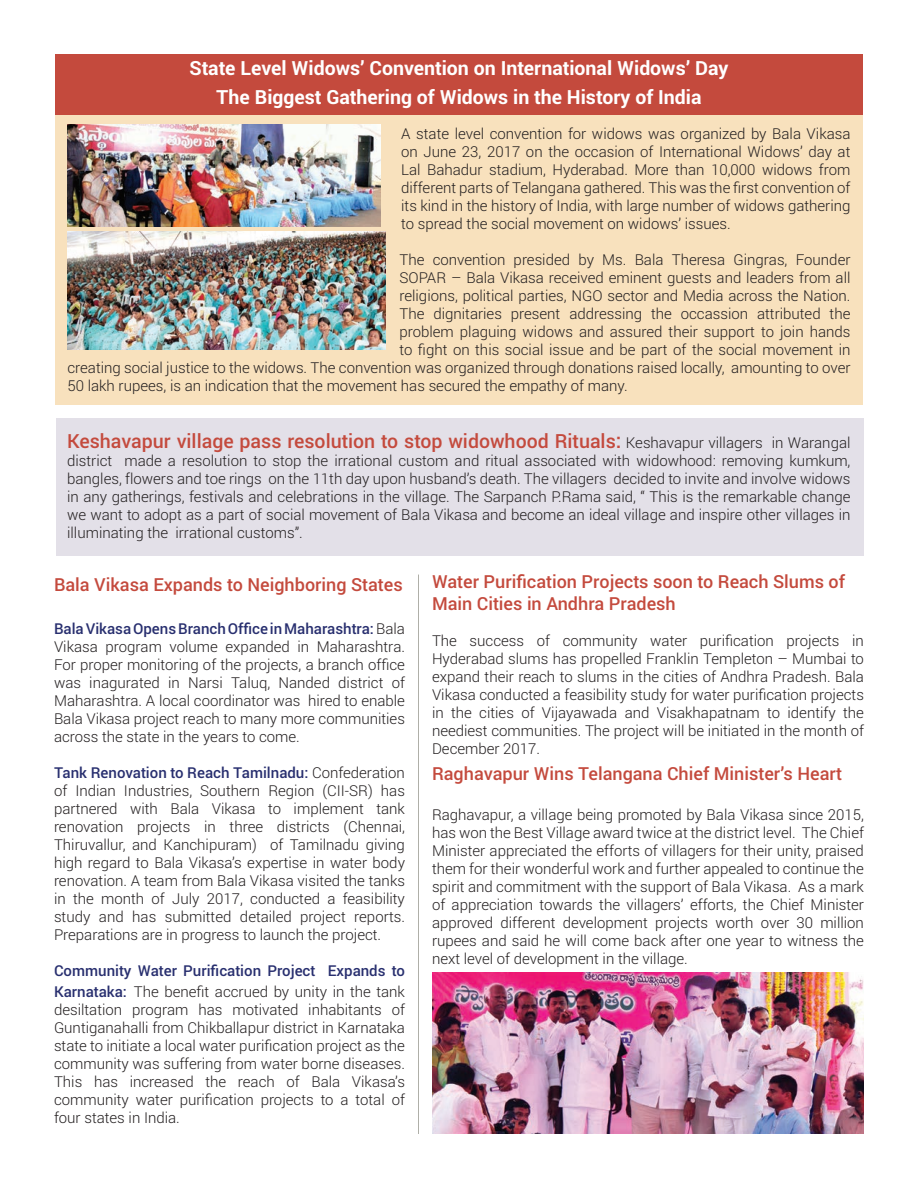
<style>
.page{position:relative;width:918px;height:1188px;background:#fff}
.page>*{position:absolute;margin:0;border:0;box-sizing:border-box;transform-origin:0 0}
.t1{font:700 19.5px "Roboto";color:#fff}
.t2{font:500 19.5px "Roboto";color:#c44a3d}
.t3{font:500 18px/21.6px "Roboto";color:#c44a3d}
.t4{font:300 15px/18px "Roboto";color:#231f20;text-align:justify}
.t5{font:500 15px/21.6px "Roboto";color:#282f6f}
.s1{font-size:21px}
.s2{font-weight:300;font-size:15px;color:#231f20}
.s3{font-weight:500;color:#282f6f}
.s4{font-weight:300;color:#231f20}
</style>
<div class="page">
<div style="left:55px;top:57px;width:808px;height:348px;background:#f8e1bd"></div>
<div style="left:56px;top:418px;width:808px;height:138px;background:#e3e0e8"></div>
<hr style="left:418px;top:575px;width:1px;height:559px;background:#afafa8">
<div style="left:55px;top:54px;width:808px;height:60px;background:#c44a3d"></div>
<img style="left:68px;top:231px;width:318px;height:119px">
<img style="left:68px;top:125px;width:313px;height:101px">
<img style="left:432px;top:972px;width:432px;height:162px">
<p class="t1" style="left:190px;top:54px;width:540px">State Level Widows’ Convention on International Widows’ Day</p>
<p class="t1" style="left:216px;top:83px;width:487px">The Biggest Gathering of Widows in the History of India</p>
<p class="t4" style="left:401px;top:124px;width:451px">A state level convention for widows was organized by Bala Vikasa on June 23, 2017 on the occasion of International Widows’ day at Lal Bahadur stadium, Hyderabad. More than 10,000 widows from different parts of Telangana gathered. This was the first convention of its kind in the history of India, with large number of widows gathering to spread the social movement on widows’ issues.</p>
<p class="t4" style="left:399px;top:250px;width:453px">The convention presided by Ms. Bala Theresa Gingras, Founder</p>
<p class="t4" style="left:399px;top:268px;width:453px">SOPAR – Bala Vikasa received eminent guests and leaders from all</p>
<p class="t4" style="left:399px;top:286px;width:453px">religions, political parties, NGO sector and Media across the Nation.</p>
<p class="t4" style="left:399px;top:304px;width:452px">The dignitaries present addressing the occassion attributed the</p>
<p class="t4" style="left:399px;top:322px;width:453px">problem plaguing widows and assured their support to join hands</p>
<p class="t4" style="left:399px;top:340px;width:453px">to fight on this social issue and be part of the social movement in</p>
<p class="t4" style="left:68px;top:358px;width:784px">creating social justice to the widows. The convention was organized through donations raised locally, amounting to over</p>
<p class="t4" style="left:68px;top:376px;width:562px">50 lakh rupees, is an indication that the movement has secured the empathy of many.</p>
<p class="t2" style="left:67px;top:427px;width:785px">Keshavapur village pass resolution to stop widowhood Rituals<span class="s1">:</span> <span class="s2">Keshavapur villagers in Warangal</span></p>
<p class="t4" style="left:67px;top:451px;width:785px">district made a resolution to stop the irrational custom and ritual associated with widowhood: removing kumkum, bangles, flowers and toe rings on the 11th day upon husband’s death. The villagers decided to invite and involve widows in any gatherings, festivals and celebrations in the village. The Sarpanch P.Rama said, “ This is the remarkable change we want to adopt as a part of social movement of Bala Vikasa and become an ideal village and inspire other villages in illuminating the irrational customs”.</p>
<p class="t3" style="left:54px;top:573px;width:350px">Bala Vikasa Expands to Neighboring States</p>
<p class="t4" style="left:54px;top:619px;width:353px"><span class="s3">Bala Vikasa Opens Branch Office in Maharashtra:</span>Bala Vikasa program volume expanded in Maharashtra.<br>For proper monitoring of the projects, a branch office was inagurated in Narsi Taluq, Nanded district of Maharashtra. A local coordinator was hired to enable Bala Vikasa project reach to many more communities across the state in the years to come.</p>
<p class="t4" style="left:54px;top:763px;width:353px"><span class="s3">Tank Renovation to Reach Tamilnadu:</span> Confederation of Indian Industries, Southern Region (CII-SR) has partnered with Bala Vikasa to implement tank renovation projects in three districts (Chennai, Thiruvallur, and Kanchipuram) of Tamilnadu giving high regard to Bala Vikasa’s expertise in water body renovation. A team from Bala Vikasa visited the tanks in the month of July 2017, conducted a feasibility study and has submitted detailed project reports.<br>Preparations are in progress to launch the project.</p>
<p class="t5" style="left:54px;top:959px;width:353px">Community Water Purification Project Expands to<br>Karnataka: <span class="s4">The benefit accrued by unity in the tank</span></p>
<p class="t4" style="left:54px;top:1001px;width:353px">desiltation program has motivated inhabitants of Guntiganahalli from Chikballapur district in Karnataka state to initiate a local water purification project as the community was suffering from water borne diseases.<br>This has increased the reach of Bala Vikasa’s community water purification projects to a total of four states in India.</p>
<p class="t3" style="left:432px;top:570px;width:415px">Water Purification Projects soon to Reach Slums of<br>Main Cities in Andhra Pradesh</p>
<p class="t4" style="left:432px;top:631px;width:434px">The success of community water purification projects in Hyderabad slums has propelled Franklin Templeton – Mumbai to expand their reach to slums in the cities of Andhra Pradesh. Bala Vikasa conducted a feasibility study for water purification projects in the cities of Vijayawada and Visakhapatnam to identify the neediest communities. The project will be initiated in the month of December 2017.</p>
<p class="t3" style="left:432px;top:762px;width:412px">Raghavapur Wins Telangana Chief Minister’s Heart</p>
<p class="t4" style="left:432px;top:805px;width:434px">Raghavapur, a village being promoted by Bala Vikasa since 2015, has won the Best Village award twice at the district level. The Chief Minister appreciated the efforts of villagers for their unity, praised them for their wonderful work and further appealed to continue the spirit and commitment with the support of Bala Vikasa. As a mark of appreciation towards the villagers’ efforts, the Chief Minister approved different development projects worth over 30 million rupees and said he will come back after one year to witness the next level of development in the village.</p>
</div>
